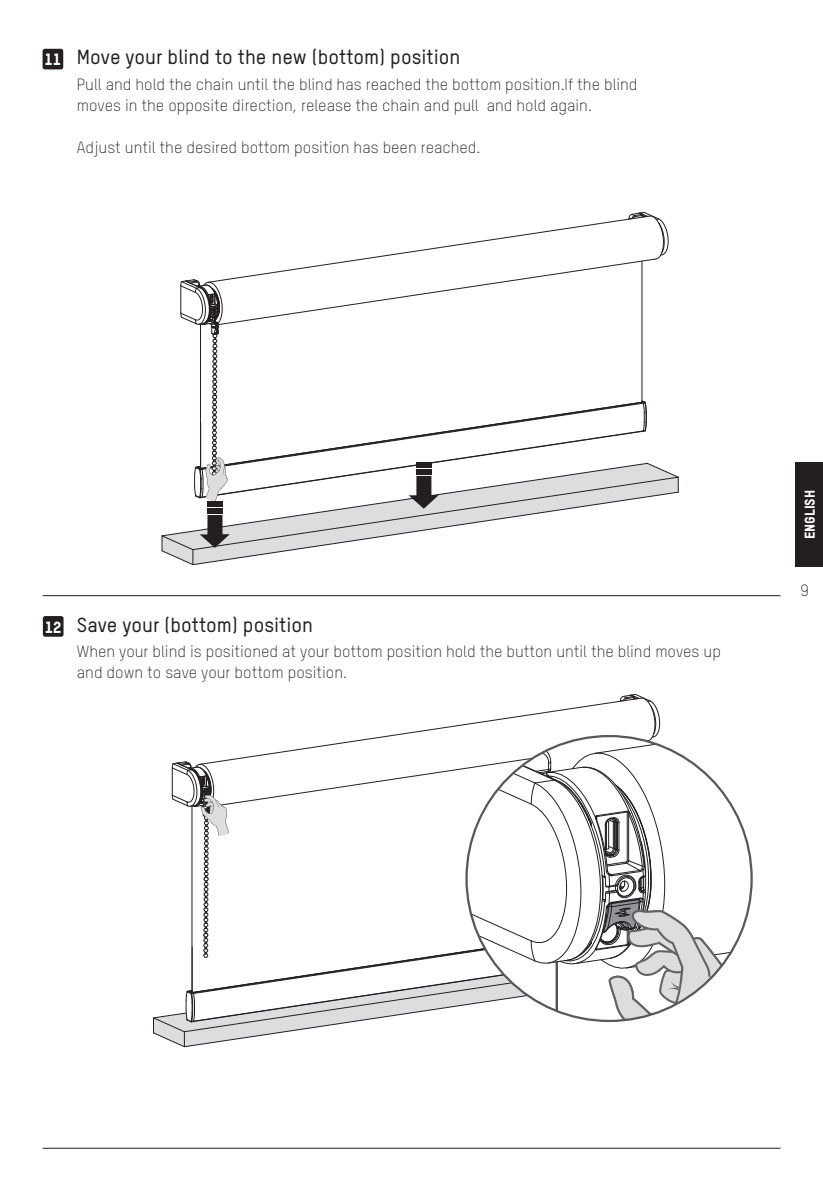
<style>
.page{position:relative;width:823px;height:1191px;background:#fff}
.page>*{position:absolute;margin:0;border:0;box-sizing:border-box;transform-origin:0 0}
.t1{font:500 20px "TSTARPRO";color:#231f20}
.t2{font:300 16px/21px "TSTARPRO";color:#231f20}
.t3{font:16px "TSTARPRO Headline";color:#fff}
.t4{font:14px "TSTARPRO Headline";color:#fff}
</style>
<div class="page">
<svg style="left:153px;top:693px;width:598px;height:354px"></svg>
<svg style="left:161px;top:212px;width:517px;height:353px"></svg>
<div style="left:416px;top:469px;width:15px;height:5px;background:#231f20"></div>
<div style="left:416px;top:462px;width:15px;height:6px;background:#231f20"></div>
<hr style="left:43px;top:595px;width:737px;height:1px;background:#231f20">
<div style="left:43px;top:49px;width:20px;height:20px;background:#231f20;border-radius:2px"></div>
<div style="left:43px;top:616px;width:20px;height:20px;background:#231f20;border-radius:2px"></div>
<hr style="left:43px;top:1147px;width:737px;height:1px;background:#231f20">
<div style="left:795px;top:462px;width:27px;height:105px;background:#231f20"></div>
<p class="t3" style="left:44px;top:50px;width:18px">11</p>
<p class="t1" style="left:77px;top:45px;width:385px">Move your blind to the new (bottom) position</p>
<p class="t2" style="left:77px;top:73px;width:562px">Pull and hold the chain until the blind has reached the bottom position.If the blind moves in the opposite direction, release the chain and pull and hold again.</p>
<p class="t2" style="left:77px;top:136px;width:405px">Adjust until the desired bottom position has been reached.</p>
<p class="t3" style="left:45px;top:617px;width:18px">12</p>
<p class="t1" style="left:77px;top:612px;width:237px">Save your (bottom) position</p>
<p class="t2" style="left:77px;top:640px;width:645px">When your blind is positioned at your bottom position hold the button until the blind moves up and down to save your bottom position.</p>
<p class="t4" style="left:800px;top:539px;width:51px;rotate:-90deg">ENGLISH</p>
<p class="t2" style="left:800px;top:579px;width:10px">9</p>
</div>
